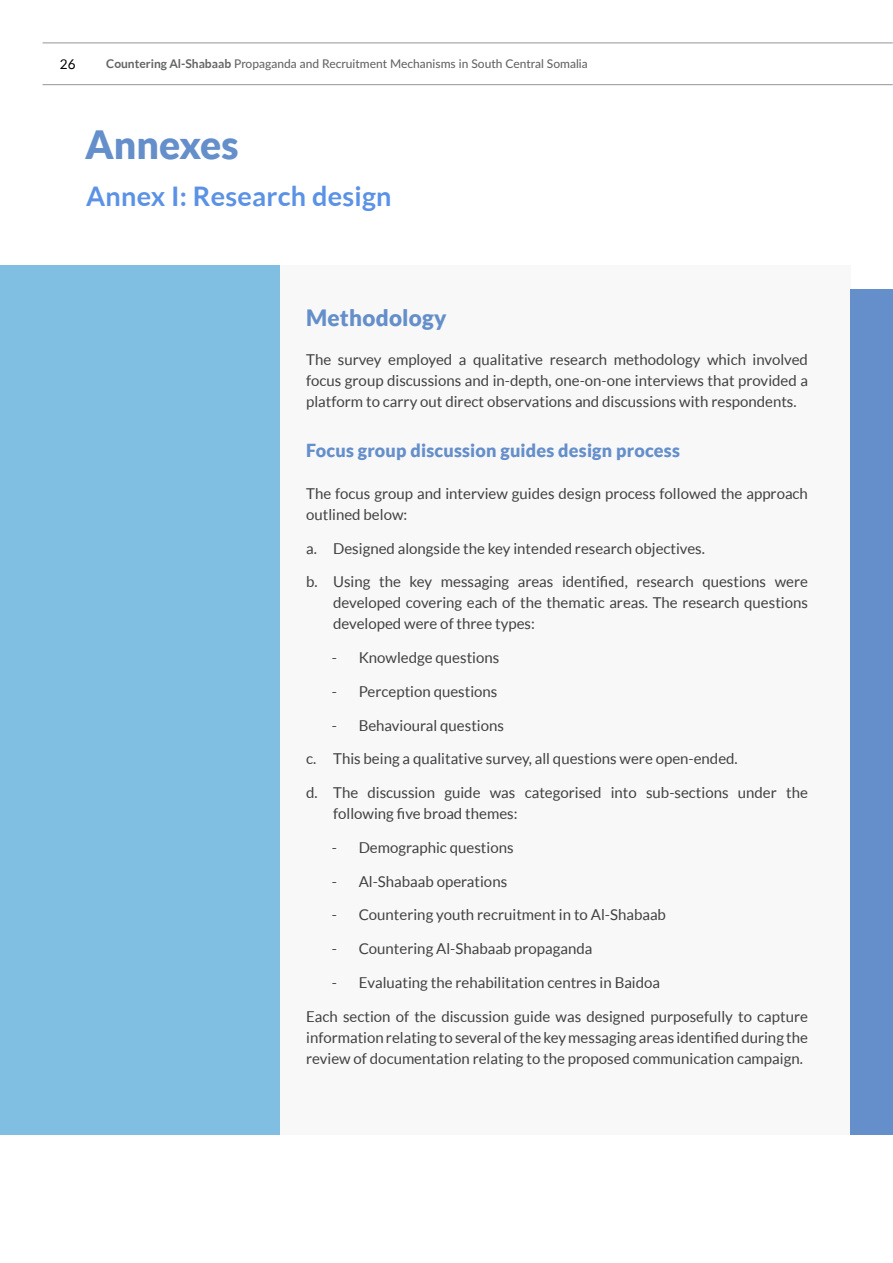
<style>
.page{position:relative;width:893px;height:1263px;background:#fff}
.page>*{position:absolute;margin:0;border:0;box-sizing:border-box;transform-origin:0 0}
.t1{font:900 39px "Lato";color:#658fca}
.t2{font:700 27px "Lato";letter-spacing:.01em;color:#5b92e5}
.t3{font:900 22.5px "Lato";letter-spacing:.01em;color:#658fca}
.t4{font:900 18px "Lato";letter-spacing:.01em;color:#658fca}
.t5{font:15px/21px "Lato";color:#414042;text-align:justify}
.t6{font:13.5px "Lato";color:#000}
.t7{font:500 12px "Lato";color:#636466}
.s1{font-weight:700}
</style>
<div class="page">
<hr style="left:43px;top:43px;width:850px;height:1px;background:#939598">
<hr style="left:43px;top:84px;width:850px;height:1px;background:#939598">
<div style="left:280px;top:266px;width:570px;height:869px;background:#f8f8f8"></div>
<div style="left:850px;top:289px;width:43px;height:846px;background:#658fca"></div>
<div style="left:0;top:266px;width:280px;height:869px;background:#80bee2"></div>
<p class="t6" style="left:60px;top:57px;width:17px">26</p>
<p class="t7" style="left:106px;top:55px;width:483px"><span class="s1">Countering Al-Shabaab</span> Propaganda and Recruitment Mechanisms in South Central Somalia</p>
<h1 class="t1" style="left:85px;top:122px;width:155px">Annexes</h1>
<h2 class="t2" style="left:86px;top:181px;width:307px">Annex I: Research design</h2>
<h3 class="t3" style="left:306px;top:305px;width:142px">Methodology</h3>
<p class="t5" style="left:306px;top:349px;width:503px">The survey employed a qualitative research methodology which involved focus group discussions and in-depth, one-on-one interviews that provided a platform to carry out direct observations and discussions with respondents.</p>
<p class="t4" style="left:306px;top:439px;width:375px">Focus group discussion guides design process</p>
<p class="t5" style="left:306px;top:483px;width:503px">The focus group and interview guides design process followed the approach outlined below:</p>
<p class="t5" style="left:306px;top:537px;width:400px">a. Designed alongside the key intended research objectives.</p>
<p class="t5" style="left:333px;top:571px;width:476px;text-indent:-27px">b. Using the key messaging areas identified, research questions were developed covering each of the thematic areas. The research questions developed were of three types:</p>
<p class="t5" style="left:332px;top:647px;width:169px">- Knowledge questions</p>
<p class="t5" style="left:332px;top:681px;width:167px">- Perception questions</p>
<p class="t5" style="left:332px;top:714px;width:174px">- Behavioural questions</p>
<p class="t5" style="left:306px;top:748px;width:433px">c. This being a qualitative survey, all questions were open-ended.</p>
<p class="t5" style="left:333px;top:782px;width:476px;text-indent:-27px">d. The discussion guide was categorised into sub-sections under the following five broad themes:</p>
<p class="t5" style="left:332px;top:837px;width:183px">- Demographic questions</p>
<p class="t5" style="left:332px;top:870px;width:177px">- Al-Shabaab operations</p>
<p class="t5" style="left:332px;top:904px;width:336px">- Countering youth recruitment in to Al-Shabaab</p>
<p class="t5" style="left:332px;top:938px;width:262px">- Countering Al-Shabaab propaganda</p>
<p class="t5" style="left:332px;top:972px;width:330px">- Evaluating the rehabilitation centres in Baidoa</p>
<p class="t5" style="left:306px;top:1005px;width:503px">Each section of the discussion guide was designed purposefully to capture information relating to several of the key messaging areas identified during the review of documentation relating to the proposed communication campaign.</p>
</div>
